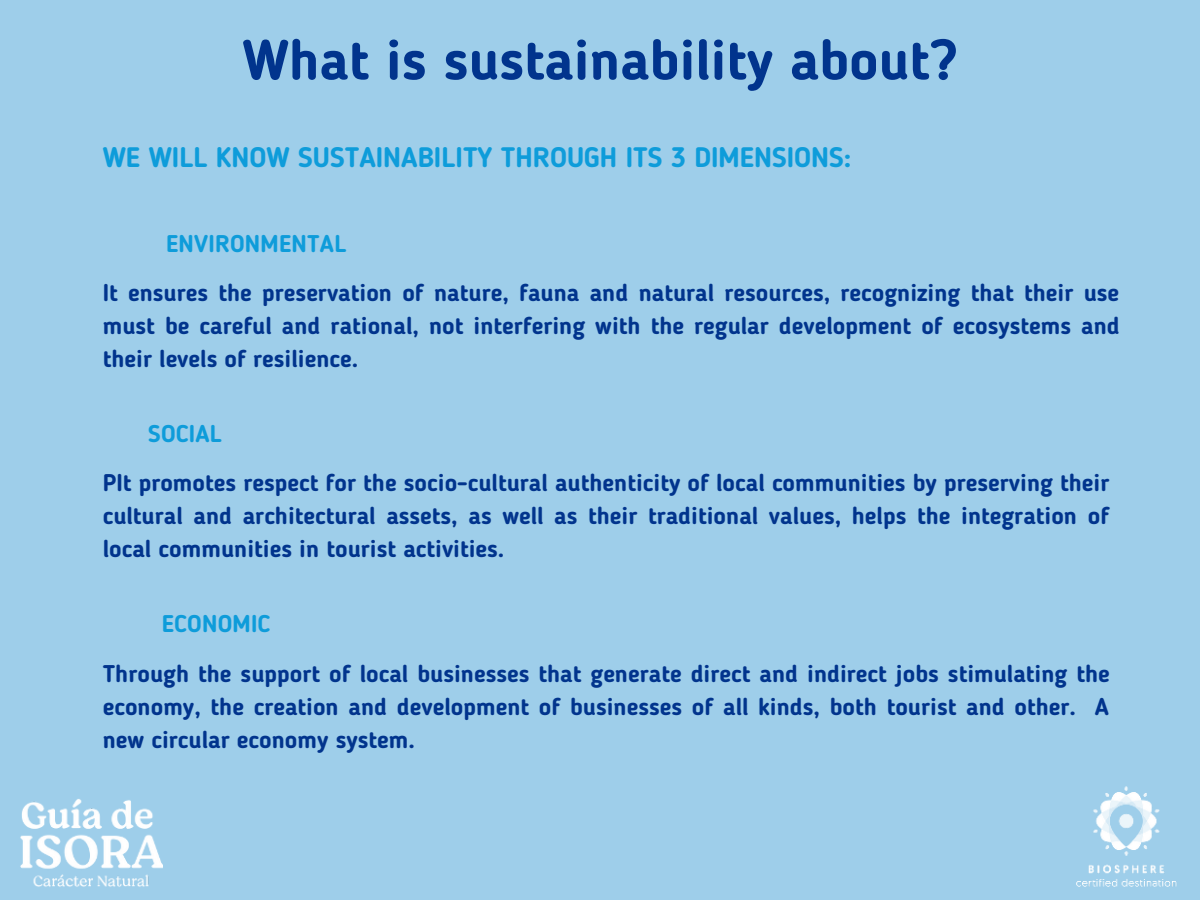
<style>
.page{position:relative;width:1200px;height:900px;background:#9eceea}
.page>*{position:absolute;margin:0;border:0;box-sizing:border-box;transform-origin:0 0}
.t1{font:700 56px "Blogger Sans";color:#01348d}
.t2{font:700 28px "Blogger Sans";color:#0e9cda}
.t3{font:700 24px/33px "Blogger Sans";color:#01348d;text-align:justify}
.t4{font:700 24px "Blogger Sans";letter-spacing:.01em;color:#0e9cda}
</style>
<div class="page">
<img style="left:20px;top:799px;width:142px;height:88px">
<img style="left:1076px;top:786px;width:101px;height:101px">
<h1 class="t1" style="left:242px;top:26px;width:717px">What is sustainability about?</h1>
<p class="t2" style="left:103px;top:140px;width:750px">WE WILL KNOW SUSTAINABILITY THROUGH ITS 3 DIMENSIONS:</p>
<p class="t4" style="left:166px;top:229px;width:182px">ENVIRONMENTAL</p>
<p class="t3" style="left:103px;top:276px;width:1019px">It ensures the preservation of nature, fauna and natural resources, recognizing that their use must be careful and rational, not interfering with the regular development of ecosystems and their levels of resilience.</p>
<p class="t4" style="left:148px;top:419px;width:75px">SOCIAL</p>
<p class="t3" style="left:103px;top:466px;width:1008px">PIt promotes respect for the socio-cultural authenticity of local communities by preserving their cultural and architectural assets, as well as their traditional values, helps the integration of local communities in tourist activities.</p>
<p class="t4" style="left:162px;top:609px;width:110px">ECONOMIC</p>
<p class="t3" style="left:103px;top:657px;width:1009px">Through the support of local businesses that generate direct and indirect jobs stimulating the economy, the creation and development of businesses of all kinds, both tourist and other. A new circular economy system.</p>
</div>
